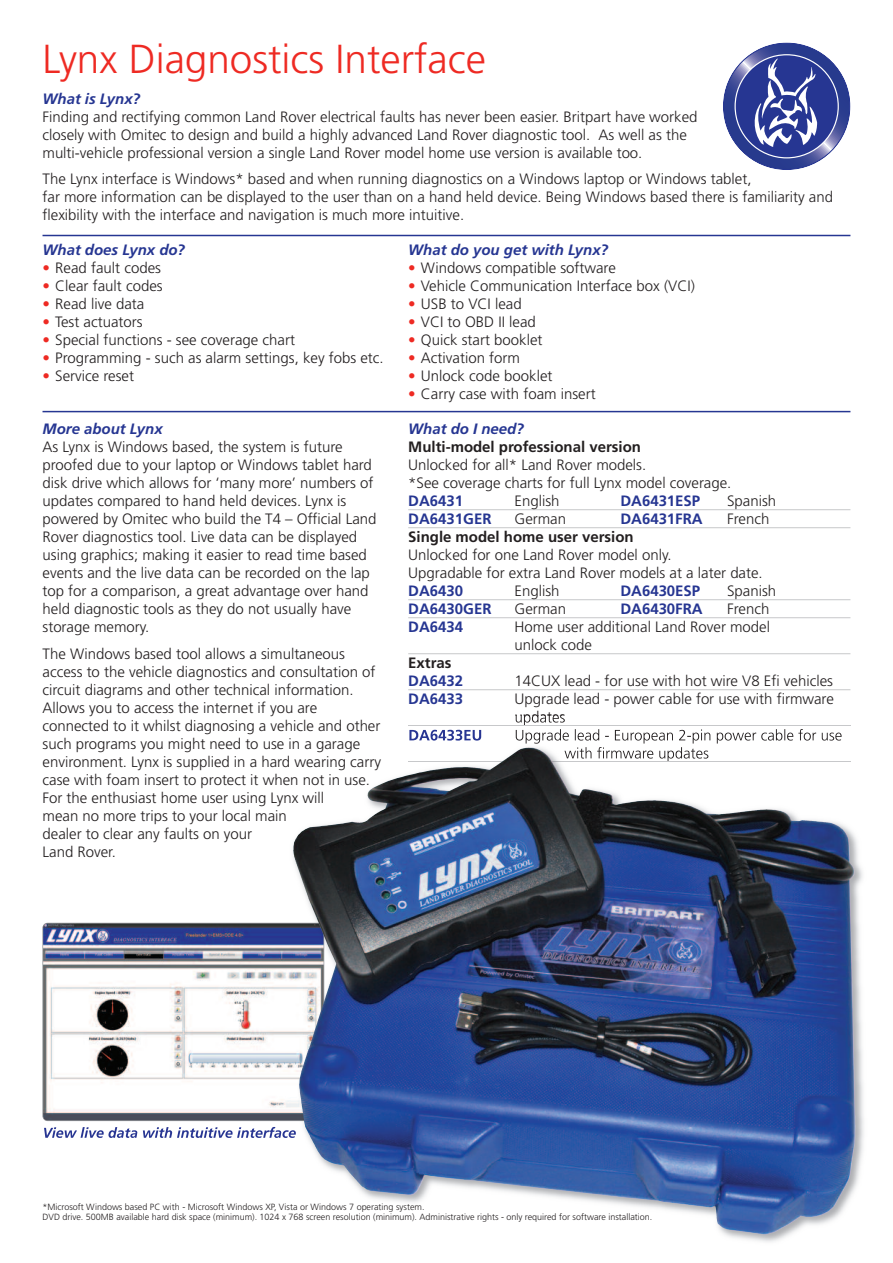
<style>
.page{position:relative;width:893px;height:1263px;background:#fff}
.page>*{position:absolute;margin:0;border:0;box-sizing:border-box;transform-origin:0 0}
.t1{font:300 40.5px "Frutiger";color:#ee2a23}
.t2{font:300 15px/18px "Frutiger";color:#231f20}
.t3{font:700 15px "Frutiger";color:#263692}
.t4{font:italic 700 15px "Frutiger";color:#263692}
.t5{font:700 15px "Frutiger";color:#231f20}
.t6{font:300 9px/10.8px "Frutiger";color:#231f20}
.s1{color:#ee2a23}
</style>
<div class="page">
<hr style="left:408px;top:509px;width:442px;height:1px;background:#c7c8ca">
<hr style="left:408px;top:527px;width:442px;height:1px;background:#c7c8ca">
<hr style="left:408px;top:599px;width:442px;height:1px;background:#c7c8ca">
<hr style="left:408px;top:617px;width:442px;height:1px;background:#c7c8ca">
<hr style="left:408px;top:653px;width:442px;height:1px;background:#c7c8ca">
<hr style="left:408px;top:689px;width:442px;height:1px;background:#c7c8ca">
<img style="left:42px;top:716px;width:822px;height:526px">
<img style="left:516px;top:716px;width:49px;height:9px">
<img style="left:408px;top:725px;width:442px;height:1px">
<img style="left:409px;top:730px;width:72px;height:10px">
<img style="left:516px;top:729px;width:118px;height:15px">
<img style="left:564px;top:747px;width:126px;height:14px">
<img style="left:408px;top:761px;width:442px;height:1px">
<img style="left:44px;top:1127px;width:145px;height:11px">
<img style="left:43px;top:923px;width:280px;height:197px">
<img style="left:293px;top:764px;width:205px;height:87px">
<hr style="left:43px;top:235px;width:807px;height:1px;background:#263692">
<hr style="left:43px;top:411px;width:807px;height:1px;background:#263692">
<svg style="left:723px;top:43px;width:127px;height:126px"></svg>
<svg style="left:734px;top:54px;width:105px;height:105px"></svg>
<h1 class="t1" style="left:43px;top:43px;width:445px">Lynx Diagnostics Interface</h1>
<p class="t4" style="left:43px;top:93px;width:99px">What is Lynx?</p>
<p class="t2" style="left:43px;top:109px;width:657px">Finding and rectifying common Land Rover electrical faults has never been easier. Britpart have worked closely with Omitec to design and build a highly advanced Land Rover diagnostic tool. As well as the multi-vehicle professional version a single Land Rover model home use version is available too.</p>
<p class="t2" style="left:43px;top:171px;width:792px">The Lynx interface is Windows* based and when running diagnostics on a Windows laptop or Windows tablet,<br>far more information can be displayed to the user than on a hand held device. Being Windows based there is familiarity and flexibility with the interface and navigation is much more intuitive.</p>
<p class="t4" style="left:43px;top:244px;width:144px">What does Lynx do?</p>
<p class="t2" style="left:43px;top:260px;width:120px"><span class="s1">•</span> Read fault codes</p>
<p class="t2" style="left:43px;top:278px;width:122px"><span class="s1">•</span> Clear fault codes</p>
<p class="t2" style="left:43px;top:296px;width:103px"><span class="s1">•</span> Read live data</p>
<p class="t2" style="left:43px;top:314px;width:102px"><span class="s1">•</span> Test actuators</p>
<p class="t2" style="left:43px;top:332px;width:254px"><span class="s1">•</span> Special functions - see coverage chart</p>
<p class="t2" style="left:43px;top:350px;width:343px"><span class="s1">•</span> Programming - such as alarm settings, key fobs etc.</p>
<p class="t2" style="left:43px;top:368px;width:93px"><span class="s1">•</span> Service reset</p>
<p class="t4" style="left:43px;top:423px;width:122px">More about Lynx</p>
<p class="t2" style="left:43px;top:439px;width:336px">As Lynx is Windows based, the system is future proofed due to your laptop or Windows tablet hard disk drive which allows for ‘many more’ numbers of updates compared to hand held devices. Lynx is powered by Omitec who build the T4 – Official Land Rover diagnostics tool. Live data can be displayed using graphics; making it easier to read time based events and the live data can be recorded on the lap top for a comparison, a great advantage over hand held diagnostic tools as they do not usually have storage memory.</p>
<p class="t2" style="left:43px;top:646px;width:340px">The Windows based tool allows a simultaneous access to the vehicle diagnostics and consultation of circuit diagrams and other technical information.<br>Allows you to access the internet if you are connected to it whilst diagnosing a vehicle and other such programs you might need to use in a garage environment. Lynx is supplied in a hard wearing carry case with foam insert to protect it when not in use.<br>For the enthusiast home user using Lynx will<br>mean no more trips to your local main<br>dealer to clear any faults on your<br>Land Rover.</p>
<p class="t4" style="left:408px;top:244px;width:202px">What do you get with Lynx?</p>
<p class="t2" style="left:408px;top:260px;width:209px"><span class="s1">•</span> Windows compatible software</p>
<p class="t2" style="left:408px;top:278px;width:288px"><span class="s1">•</span> Vehicle Communication Interface box (VCI)</p>
<p class="t2" style="left:408px;top:296px;width:115px"><span class="s1">•</span> USB to VCI lead</p>
<p class="t2" style="left:408px;top:314px;width:129px"><span class="s1">•</span> VCI to OBD II lead</p>
<p class="t2" style="left:408px;top:332px;width:136px"><span class="s1">•</span> Quick start booklet</p>
<p class="t2" style="left:408px;top:350px;width:113px"><span class="s1">•</span> Activation form</p>
<p class="t2" style="left:408px;top:368px;width:146px"><span class="s1">•</span> Unlock code booklet</p>
<p class="t2" style="left:408px;top:386px;width:189px"><span class="s1">•</span> Carry case with foam insert</p>
<p class="t4" style="left:408px;top:423px;width:117px">What do I need?</p>
<p class="t5" style="left:408px;top:441px;width:234px">Multi-model professional version</p>
<p class="t2" style="left:408px;top:457px;width:325px">Unlocked for all* Land Rover models.<br>*See coverage charts for full Lynx model coverage.</p>
<p class="t3" style="left:408px;top:495px;width:56px">DA6431</p>
<p class="t2" style="left:514px;top:493px;width:46px">English</p>
<p class="t3" style="left:620px;top:495px;width:81px">DA6431ESP</p>
<p class="t2" style="left:727px;top:493px;width:51px">Spanish</p>
<p class="t3" style="left:408px;top:513px;width:85px">DA6431GER</p>
<p class="t2" style="left:514px;top:511px;width:53px">German</p>
<p class="t3" style="left:620px;top:513px;width:84px">DA6431FRA</p>
<p class="t2" style="left:727px;top:511px;width:44px">French</p>
<p class="t5" style="left:408px;top:531px;width:227px">Single model home user version</p>
<p class="t2" style="left:408px;top:547px;width:356px">Unlocked for one Land Rover model only.<br>Upgradable for extra Land Rover models at a later date.</p>
<p class="t3" style="left:408px;top:585px;width:56px">DA6430</p>
<p class="t2" style="left:514px;top:583px;width:46px">English</p>
<p class="t3" style="left:620px;top:585px;width:81px">DA6430ESP</p>
<p class="t2" style="left:727px;top:583px;width:51px">Spanish</p>
<p class="t3" style="left:408px;top:603px;width:85px">DA6430GER</p>
<p class="t2" style="left:514px;top:601px;width:53px">German</p>
<p class="t3" style="left:620px;top:603px;width:84px">DA6430FRA</p>
<p class="t2" style="left:727px;top:601px;width:44px">French</p>
<p class="t3" style="left:408px;top:621px;width:56px">DA6434</p>
<p class="t2" style="left:514px;top:619px;width:257px">Home user additional Land Rover model unlock code</p>
<p class="t5" style="left:408px;top:657px;width:45px">Extras</p>
<p class="t3" style="left:408px;top:675px;width:56px">DA6432</p>
<p class="t2" style="left:514px;top:673px;width:320px">14CUX lead - for use with hot wire V8 Efi vehicles</p>
<p class="t3" style="left:408px;top:693px;width:56px">DA6433</p>
<p class="t2" style="left:514px;top:691px;width:321px">Upgrade lead - power cable for use with firmware updates</p>
<p class="t6" style="left:43px;top:1202px;width:611px">*Microsoft Windows based PC with - Microsoft Windows XP, Vista or Windows 7 operating system.<br>DVD drive. 500MB available hard disk space (minimum). 1024 x 768 screen resolution (minimum). Administrative rights - only required for software installation.</p>
</div>
